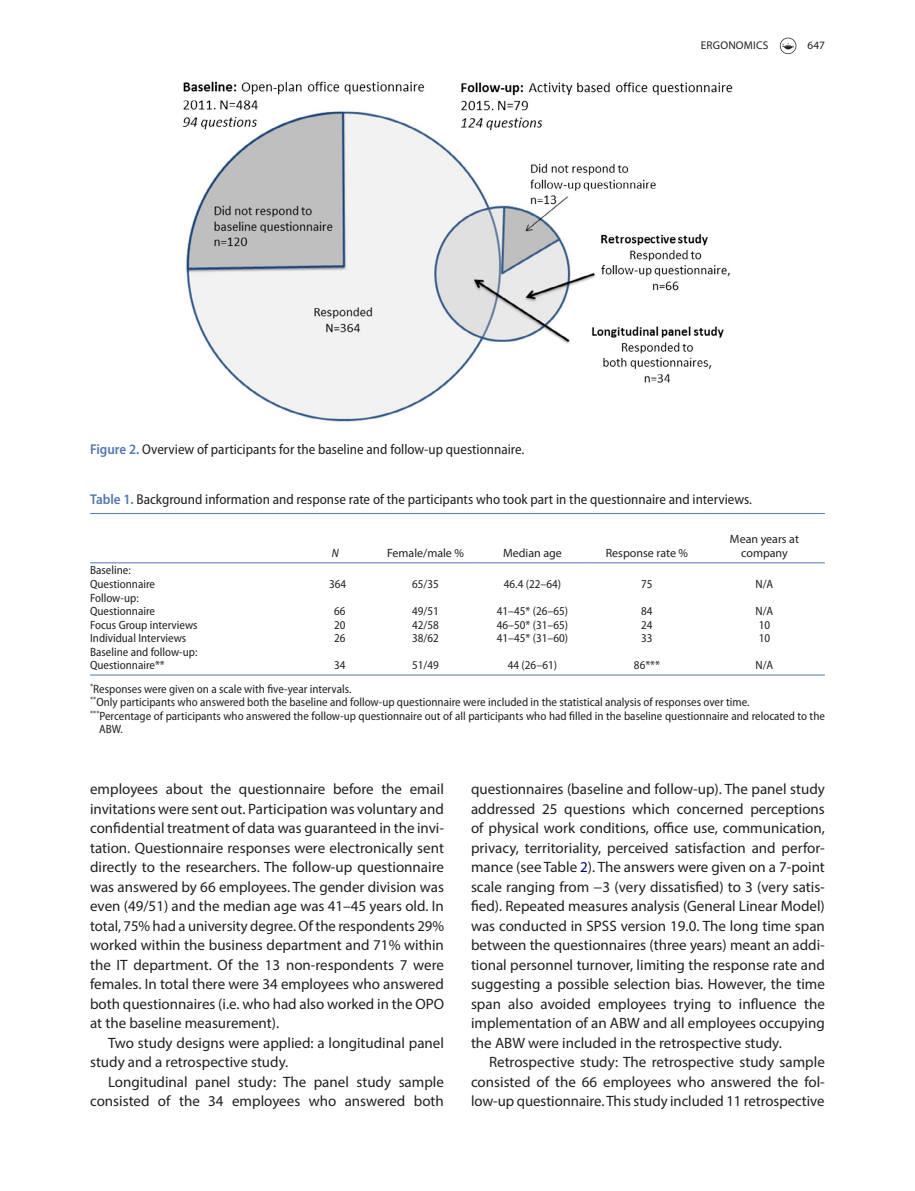
<style>
.page{position:relative;width:915px;height:1191px;background:#fff}
.page>*{position:absolute;margin:0;border:0;box-sizing:border-box;transform-origin:0 0}
.t1{font:15px/19.5px "Myriad Pro";color:#231f20;text-align:justify}
.t2{font:semi-condensed 14.25px "Myriad Pro";color:#231f20}
.t3{font:semi-condensed 12px/13.5px "Myriad Pro";color:#231f20}
.t4{font:12px/13.5px "Myriad Pro";color:#231f20;text-align:center}
.t5{font:italic semi-condensed 12px "Myriad Pro";color:#231f20}
.t6{font:11.25px "Myriad Pro";letter-spacing:.02em;color:#231f20}
.s1{font-weight:600;color:#5477b3}
.s2{color:#000080}
</style>
<div class="page">
<svg style="left:779px;top:38px;width:17px;height:16px"></svg>
<img style="left:182px;top:81px;width:551px;height:341px">
<hr style="left:90px;top:513px;width:734px;height:1px;background:#5477b3">
<hr style="left:90px;top:562px;width:205px;height:1px;background:#5477b3">
<hr style="left:295px;top:562px;width:81px;height:1px;background:#5477b3">
<hr style="left:376px;top:562px;width:99px;height:1px;background:#5477b3">
<hr style="left:475px;top:562px;width:114px;height:1px;background:#5477b3">
<hr style="left:589px;top:562px;width:114px;height:1px;background:#5477b3">
<hr style="left:703px;top:562px;width:121px;height:1px;background:#5477b3">
<hr style="left:90px;top:674px;width:205px;height:1px;background:#5477b3">
<hr style="left:295px;top:674px;width:81px;height:1px;background:#5477b3">
<hr style="left:376px;top:674px;width:99px;height:1px;background:#5477b3">
<hr style="left:475px;top:674px;width:114px;height:1px;background:#5477b3">
<hr style="left:589px;top:674px;width:114px;height:1px;background:#5477b3">
<hr style="left:703px;top:674px;width:121px;height:1px;background:#5477b3">
<p class="t6" style="left:700px;top:39px;width:69px">ERGONOMICS</p>
<p class="t6" style="left:807px;top:39px;width:19px">647</p>
<p class="t2" style="left:90px;top:441px;width:435px"><span class="s1">Figure 2.</span> Overview of participants for the baseline and follow-up questionnaire.</p>
<p class="t2" style="left:90px;top:492px;width:663px"><span class="s1">Table 1.</span> Background information and response rate of the participants who took part in the questionnaire and interviews.</p>
<p class="t3" style="left:90px;top:564px;width:66px">Baseline:<br>Questionnaire</p>
<p class="t3" style="left:90px;top:591px;width:66px">Follow-up:<br>Questionnaire</p>
<p class="t5" style="left:332px;top:546px;width:8px">N</p>
<p class="t4" style="left:387px;top:546px;width:78px">Female/male %</p>
<p class="t4" style="left:503px;top:546px;width:60px">Median age</p>
<p class="t4" style="left:605px;top:546px;width:84px">Response rate %</p>
<p class="t4" style="left:729px;top:532px;width:70px">Mean years at company</p>
<p class="t3" style="left:329px;top:577px;width:19px">364</p>
<p class="t3" style="left:412px;top:577px;width:28px">65/35</p>
<p class="t3" style="left:503px;top:577px;width:59px">46.4 (22–64)</p>
<p class="t3" style="left:641px;top:577px;width:13px">75</p>
<p class="t3" style="left:755px;top:577px;width:19px">N/A</p>
<p class="t3" style="left:334px;top:604px;width:13px">66</p>
<p class="t3" style="left:412px;top:604px;width:28px">49/51</p>
<p class="t3" style="left:496px;top:604px;width:73px">41–45* (26–65)</p>
<p class="t3" style="left:641px;top:604px;width:13px">84</p>
<p class="t3" style="left:755px;top:604px;width:19px">N/A</p>
<p class="t3" style="left:90px;top:618px;width:109px">Focus Group interviews</p>
<p class="t3" style="left:334px;top:618px;width:13px">20</p>
<p class="t3" style="left:412px;top:618px;width:28px">42/58</p>
<p class="t3" style="left:496px;top:618px;width:73px">46–50* (31–65)</p>
<p class="t3" style="left:641px;top:618px;width:13px">24</p>
<p class="t3" style="left:758px;top:618px;width:13px">10</p>
<p class="t3" style="left:90px;top:631px;width:98px">Individual Interviews</p>
<p class="t3" style="left:334px;top:631px;width:13px">26</p>
<p class="t3" style="left:412px;top:631px;width:28px">38/62</p>
<p class="t3" style="left:496px;top:631px;width:73px">41–45* (31–60)</p>
<p class="t3" style="left:641px;top:631px;width:13px">33</p>
<p class="t3" style="left:758px;top:631px;width:13px">10</p>
<p class="t3" style="left:90px;top:645px;width:109px">Baseline and follow-up:<br>Questionnaire**</p>
<p class="t3" style="left:334px;top:658px;width:13px">34</p>
<p class="t3" style="left:412px;top:658px;width:28px">51/49</p>
<p class="t3" style="left:507px;top:658px;width:51px">44 (26–61)</p>
<p class="t3" style="left:633px;top:658px;width:27px">86***</p>
<p class="t3" style="left:755px;top:658px;width:19px">N/A</p>
<p class="t3" style="left:90px;top:682px;width:263px"><sup>*</sup>Responses were given on a scale with five-year intervals.</p>
<p class="t3" style="left:90px;top:695px;width:660px"><sup>**</sup>Only participants who answered both the baseline and follow-up questionnaire were included in the statistical analysis of responses over time.</p>
<p class="t3" style="left:90px;top:709px;width:736px"><sup>***</sup>Percentage of participants who answered the follow-up questionnaire out of all participants who had filled in the baseline questionnaire and relocated to the</p>
<p class="t3" style="left:99px;top:722px;width:25px">ABW.</p>
<p class="t1" style="left:90px;top:779px;width:355px">employees about the questionnaire before the email invitations were sent out. Participation was voluntary and confidential treatment of data was guaranteed in the invi&shy;tation. Questionnaire responses were electronically sent directly to the researchers. The follow-up questionnaire was answered by 66 employees. The gender division was even (49/51) and the median age was 41–45 years old. In total, 75% had a university degree. Of the respondents 29% worked within the business department and 71% within the IT department. Of the 13 non-respondents 7 were females. In total there were 34 employees who answered both questionnaires (i.e. who had also worked in the OPO at the baseline measurement).</p>
<p class="t1" style="left:90px;top:1032px;width:355px;text-indent:18px">Two study designs were applied: a longitudinal panel study and a retrospective study.</p>
<p class="t1" style="left:90px;top:1071px;width:355px;text-align:right">Longitudinal panel study: The panel study sample consisted of the 34 employees who answered both</p>
<p class="t1" style="left:471px;top:779px;width:355px">questionnaires (baseline and follow-up). The panel study addressed 25 questions which concerned perceptions of physical work conditions, office use, communication, privacy, territoriality, perceived satisfaction and perfor&shy;mance (see Table <span class="s2">2</span>). The answers were given on a 7-point scale ranging from −3 (very dissatisfied) to 3 (very satis&shy;fied). Repeated measures analysis (General Linear Model) was conducted in SPSS version 19.0. The long time span between the questionnaires (three years) meant an addi&shy;tional personnel turnover, limiting the response rate and suggesting a possible selection bias. However, the time span also avoided employees trying to influence the implementation of an ABW and all employees occupying the ABW were included in the retrospective study.</p>
<p class="t1" style="left:471px;top:1052px;width:355px;text-indent:18px">Retrospective study: The retrospective study sample consisted of the 66 employees who answered the fol&shy;low-up questionnaire. This study included 11 retrospective</p>
</div>
